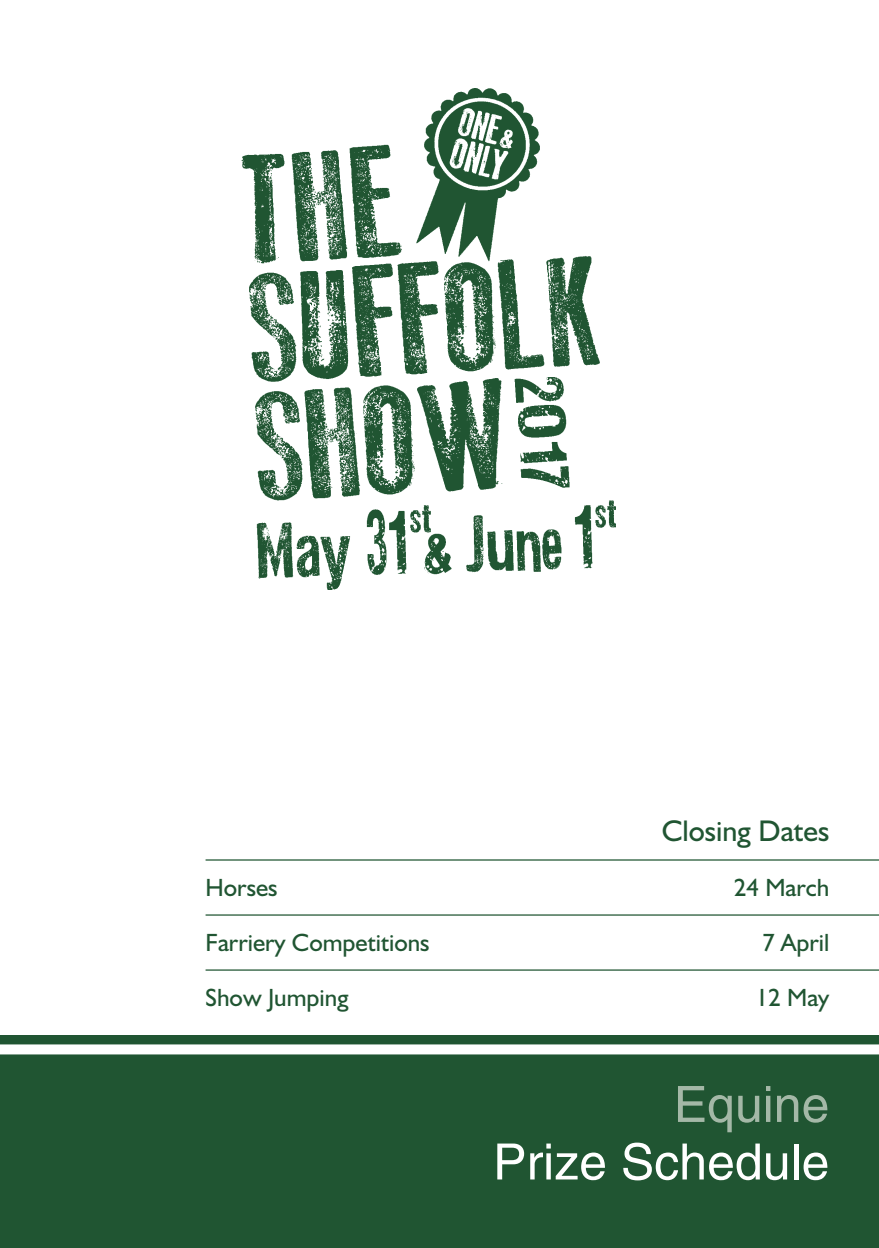
<style>
.page{position:relative;width:879px;height:1248px;background:#fff}
.page>*{position:absolute;margin:0;border:0;box-sizing:border-box;transform-origin:0 0}
.t1{font:50px "Helvetica";color:#fff}
.t2{font:50px "Helvetica";color:#a4b8a7}
.t3{font:30px "Humanist 521 BT";color:#205532}
.t4{font:25px "Humanist 521 BT";color:#205532}
</style>
<div class="page">
<div style="left:0;top:1035px;width:879px;height:212px;background:#205532"></div>
<hr style="left:206px;top:859px;width:673px;height:1px;background:#205532">
<hr style="left:206px;top:914px;width:673px;height:1px;background:#205532">
<hr style="left:206px;top:969px;width:673px;height:1px;background:#205532">
<div style="left:0;top:1044px;width:879px;height:10px;background:#fff"></div>
<img style="left:241px;top:88px;width:374px;height:502px">
<p class="t3" style="left:662px;top:812px;width:169px">Closing Dates</p>
<p class="t4" style="left:206px;top:872px;width:74px">Horses</p>
<p class="t4" style="left:734px;top:872px;width:97px">24 March</p>
<p class="t4" style="left:206px;top:927px;width:225px">Farriery Competitions</p>
<p class="t4" style="left:762px;top:927px;width:69px">7 April</p>
<p class="t4" style="left:206px;top:982px;width:144px">Show Jumping</p>
<p class="t4" style="left:755px;top:982px;width:75px">12 May</p>
<h1 class="t2" style="left:673px;top:1075px;width:157px">Equine</h1>
<h1 class="t1" style="left:493px;top:1132px;width:338px">Prize Schedule</h1>
</div>
